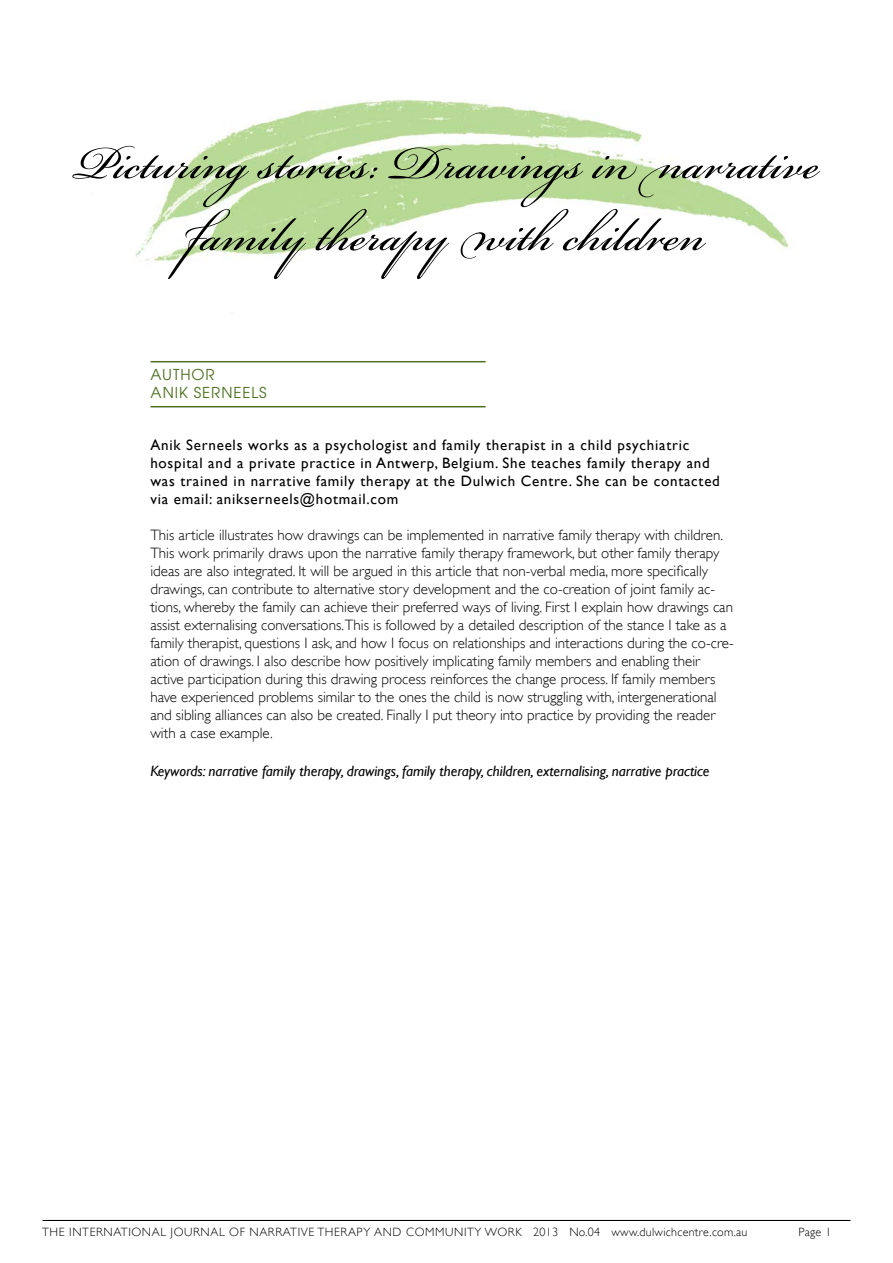
<style>
.page{position:relative;width:893px;height:1263px;background:#fff}
.page>*{position:absolute;margin:0;border:0;box-sizing:border-box;transform-origin:0 0}
.t1{font:72px/72px "Bickham Script Pro";color:#000;text-align:center}
.t2{font:300 15px/18px "Gill Sans";color:#000}
.t3{font:15px/18px "Gill Sans";letter-spacing:.05em;color:#000}
.t4{font:italic 15px "Gill Sans";color:#000}
.t5{font:15px/18px "Te X Gyre Adventor";letter-spacing:.065em;color:#4d701f}
.t6{font:300 12px "Gill Sans";letter-spacing:.05em;color:#000}
</style>
<div class="page">
<img style="left:135px;top:99px;width:654px;height:163px">
<hr style="left:43px;top:1220px;width:807px;height:1px;background:#000">
<hr style="left:151px;top:361px;width:335px;height:1px;background:#4d701f">
<hr style="left:151px;top:406px;width:335px;height:1px;background:#4d701f">
<h1 class="t1" style="left:74px;top:117px;width:747px">Picturing stories: Drawings in narrative family therapy with children</h1>
<p class="t5" style="left:151px;top:365px;width:116px">AUTHOR<br>ANIK SERNEELS</p>
<p class="t3" style="left:150px;top:436px;width:571px">Anik Serneels works as a psychologist and family therapist in a child psychiatric hospital and a private practice in Antwerp, Belgium. She teaches family therapy and was trained in narrative family therapy at the Dulwich Centre. She can be contacted via email: anikserneels@hotmail.com</p>
<p class="t2" style="left:150px;top:526px;width:585px">This article illustrates how drawings can be implemented in narrative family therapy with children.<br>This work primarily draws upon the narrative family therapy framework, but other family therapy ideas are also integrated. It will be argued in this article that non-verbal media, more specifically drawings, can contribute to alternative story development and the co-creation of joint family ac&shy;tions, whereby the family can achieve their preferred ways of living. First I explain how drawings can assist externalising conversations.This is followed by a detailed description of the stance I take as a family therapist, questions I ask, and how I focus on relationships and interactions during the co-cre&shy;ation of drawings. I also describe how positively implicating family members and enabling their active participation during this drawing process reinforces the change process. If family members have experienced problems similar to the ones the child is now struggling with, intergenerational and sibling alliances can also be created. Finally I put theory into practice by providing the reader with a case example.</p>
<p class="t4" style="left:150px;top:762px;width:560px">Keywords: narrative family therapy, drawings, family therapy, children, externalising, narrative practice</p>
<p class="t6" style="left:42px;top:1225px;width:707px">THE INTERNATIONAL JOURNAL OF NARRATIVE THERAPY AND COMMUNITY WORK 2013 No.04 www.dulwichcentre.com.au</p>
<p class="t6" style="left:799px;top:1225px;width:34px">Page 1</p>
</div>
